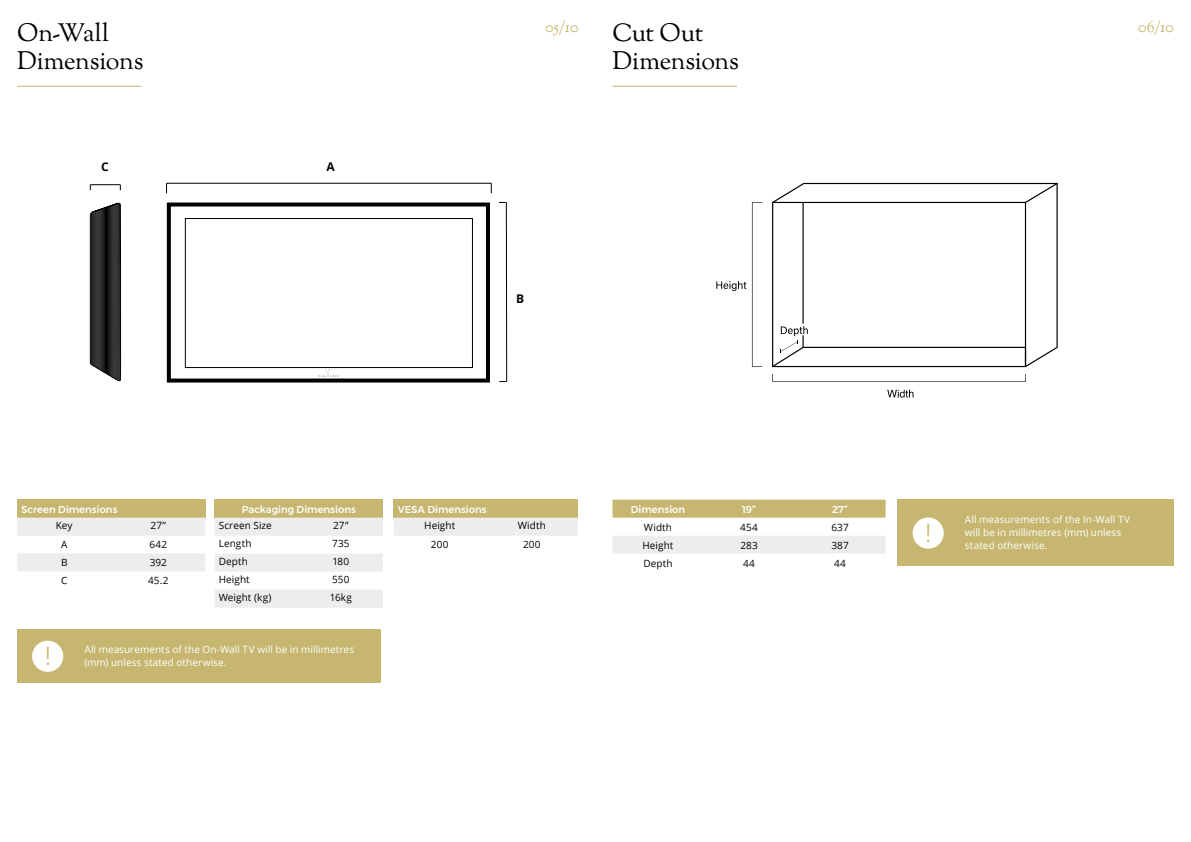
<style>
.page{position:relative;width:1191px;height:842px;background:#fff}
.page>*{position:absolute;margin:0;border:0;box-sizing:border-box;transform-origin:0 0}
.t1{font:300 26px "Montserrat";color:#c6b670}
.t2{font:25px/28px "Sorts Mill Goudy";letter-spacing:-.015em;color:#000}
.t3{font:16px "Sorts Mill Goudy";letter-spacing:-.005em;color:#c6b670}
.t4{font:700 12px "Open Sans";color:#000}
.t5{font:10px/13px "Open Sans";letter-spacing:.005em;color:#fff}
.t6{font:10px "Open Sans";letter-spacing:.005em;color:#000}
.t7{font:500 10px "Montserrat";color:#fff}
</style>
<div class="page">
<div style="left:17px;top:500px;width:188px;height:18px;background:#c6b670"></div>
<svg style="left:17px;top:518px;width:188px;height:53px"></svg>
<div style="left:394px;top:500px;width:184px;height:18px;background:#c6b670"></div>
<div style="left:394px;top:518px;width:184px;height:18px;background:#ededed"></div>
<div style="left:167px;top:203px;width:323px;height:180px;border:4px solid #000"></div>
<div style="left:185px;top:218px;width:288px;height:150px;border:1px solid #000"></div>
<hr style="left:166px;top:183px;width:325px;height:1px;background:#000">
<svg style="left:499px;top:202px;width:8px;height:180px"></svg>
<hr style="left:90px;top:185px;width:30px;height:1px;background:#000">
<img style="left:318px;top:369px;width:20px;height:8px">
<svg style="left:90px;top:203px;width:31px;height:178px"></svg>
<hr style="left:92px;top:212px;width:1px;height:153px;background:#000">
<hr style="left:93px;top:212px;width:1px;height:154px;background:#000">
<hr style="left:94px;top:211px;width:1px;height:155px;background:#000">
<hr style="left:95px;top:211px;width:1px;height:156px;background:#000">
<hr style="left:96px;top:211px;width:1px;height:156px;background:#000">
<hr style="left:97px;top:210px;width:1px;height:158px;background:#000">
<hr style="left:98px;top:210px;width:1px;height:158px;background:#000">
<hr style="left:99px;top:210px;width:1px;height:159px;background:#000">
<hr style="left:100px;top:209px;width:1px;height:161px;background:#000">
<hr style="left:101px;top:209px;width:1px;height:161px;background:#000">
<hr style="left:102px;top:209px;width:1px;height:162px;background:#000">
<hr style="left:103px;top:208px;width:1px;height:164px;background:#000">
<hr style="left:104px;top:208px;width:1px;height:165px;background:#000">
<hr style="left:105px;top:207px;width:1px;height:166px;background:#000">
<hr style="left:106px;top:207px;width:1px;height:167px;background:#000">
<hr style="left:107px;top:207px;width:1px;height:167px;background:#000">
<hr style="left:108px;top:206px;width:1px;height:169px;background:#000">
<hr style="left:109px;top:206px;width:1px;height:169px;background:#000">
<hr style="left:110px;top:206px;width:1px;height:170px;background:#000">
<hr style="left:111px;top:206px;width:1px;height:170px;background:#000">
<hr style="left:112px;top:205px;width:1px;height:172px;background:#000">
<hr style="left:113px;top:205px;width:1px;height:173px;background:#000">
<hr style="left:114px;top:205px;width:1px;height:173px;background:#000">
<hr style="left:115px;top:204px;width:1px;height:174px;background:#000">
<hr style="left:116px;top:204px;width:1px;height:175px;background:#000">
<hr style="left:117px;top:203px;width:1px;height:177px;background:#000">
<hr style="left:118px;top:203px;width:1px;height:177px;background:#000">
<hr style="left:119px;top:203px;width:1px;height:177px;background:#000">
<hr style="left:119px;top:204px;width:1px;height:177px;background:#000">
<hr style="left:17px;top:86px;width:125px;height:1px;background:#c6b670">
<div style="left:17px;top:630px;width:364px;height:53px;background:#c6b670"></div>
<div style="left:32px;top:641px;width:31px;height:31px;background:#fff;border-radius:50%"></div>
<div style="left:215px;top:500px;width:168px;height:18px;background:#c6b670"></div>
<svg style="left:215px;top:518px;width:168px;height:90px"></svg>
<hr style="left:612px;top:86px;width:125px;height:1px;background:#c6b670">
<svg style="left:772px;top:183px;width:285px;height:184px"></svg>
<svg style="left:772px;top:374px;width:253px;height:8px"></svg>
<svg style="left:752px;top:202px;width:10px;height:165px"></svg>
<svg style="left:716px;top:281px;width:30px;height:10px"></svg>
<svg style="left:780px;top:326px;width:27px;height:27px"></svg>
<svg style="left:887px;top:390px;width:26px;height:8px"></svg>
<div style="left:897px;top:500px;width:277px;height:66px;background:#c6b670"></div>
<div style="left:912px;top:517px;width:31px;height:32px;background:#fff;border-radius:50%"></div>
<div style="left:612px;top:500px;width:273px;height:18px;background:#c6b670"></div>
<div style="left:613px;top:536px;width:272px;height:18px;background:#ededed"></div>
<h2 class="t2" style="left:17px;top:20px;width:128px">On-Wall<br>Dimensions</h2>
<p class="t4" style="left:101px;top:158px;width:9px">C</p>
<p class="t4" style="left:326px;top:158px;width:10px">A</p>
<h3 class="t3" style="left:545px;top:17px;width:35px">05/10</h3>
<h3 class="t3" style="left:1138px;top:17px;width:37px">06/10</h3>
<h2 class="t2" style="left:612px;top:20px;width:128px">Cut Out<br>Dimensions</h2>
<p class="t4" style="left:516px;top:290px;width:10px">B</p>
<p class="t7" style="left:21px;top:502px;width:98px">Screen Dimensions</p>
<p class="t6" style="left:56px;top:519px;width:18px">Key</p>
<p class="t6" style="left:151px;top:519px;width:17px">27”</p>
<p class="t6" style="left:61px;top:538px;width:8px">A</p>
<p class="t6" style="left:149px;top:538px;width:19px">642</p>
<p class="t6" style="left:61px;top:556px;width:8px">B</p>
<p class="t6" style="left:150px;top:556px;width:19px">392</p>
<p class="t6" style="left:61px;top:574px;width:8px">C</p>
<p class="t6" style="left:148px;top:574px;width:22px">45.2</p>
<p class="t7" style="left:242px;top:502px;width:116px">Packaging Dimensions</p>
<p class="t6" style="left:219px;top:519px;width:54px">Screen Size</p>
<p class="t6" style="left:333px;top:519px;width:17px">27”</p>
<p class="t6" style="left:219px;top:537px;width:34px">Length</p>
<p class="t6" style="left:332px;top:537px;width:19px">735</p>
<p class="t6" style="left:219px;top:555px;width:31px">Depth</p>
<p class="t6" style="left:332px;top:555px;width:18px">180</p>
<p class="t6" style="left:219px;top:573px;width:33px">Height</p>
<p class="t6" style="left:332px;top:573px;width:19px">550</p>
<p class="t6" style="left:219px;top:591px;width:54px">Weight (kg)</p>
<p class="t6" style="left:330px;top:591px;width:24px">16kg</p>
<p class="t5" style="left:84px;top:643px;width:271px">All measurements of the On-Wall TV will be in millimetres</p>
<h1 class="t1" style="left:45px;top:637px;width:7px">!</h1>
<p class="t5" style="left:84px;top:656px;width:143px">(mm) unless stated otherwise.</p>
<p class="t7" style="left:398px;top:502px;width:90px">VESA Dimensions</p>
<p class="t6" style="left:424px;top:519px;width:33px">Height</p>
<p class="t6" style="left:517px;top:519px;width:30px">Width</p>
<p class="t6" style="left:431px;top:538px;width:19px">200</p>
<p class="t6" style="left:523px;top:538px;width:19px">200</p>
<p class="t7" style="left:631px;top:502px;width:56px">Dimension</p>
<p class="t7" style="left:742px;top:502px;width:15px">19”</p>
<p class="t7" style="left:832px;top:502px;width:17px">27”</p>
<p class="t6" style="left:644px;top:520px;width:30px">Width</p>
<p class="t6" style="left:740px;top:520px;width:19px">454</p>
<p class="t6" style="left:831px;top:520px;width:19px">637</p>
<p class="t6" style="left:642px;top:538px;width:33px">Height</p>
<p class="t6" style="left:740px;top:538px;width:19px">283</p>
<p class="t6" style="left:831px;top:538px;width:19px">387</p>
<p class="t6" style="left:643px;top:556px;width:31px">Depth</p>
<p class="t6" style="left:743px;top:556px;width:13px">44</p>
<p class="t6" style="left:834px;top:556px;width:13px">44</p>
<h1 class="t1" style="left:925px;top:513px;width:7px">!</h1>
<p class="t5" style="left:965px;top:513px;width:167px">All measurements of the In-Wall TV will be in millimetres (mm) unless stated otherwise.</p>
</div>
